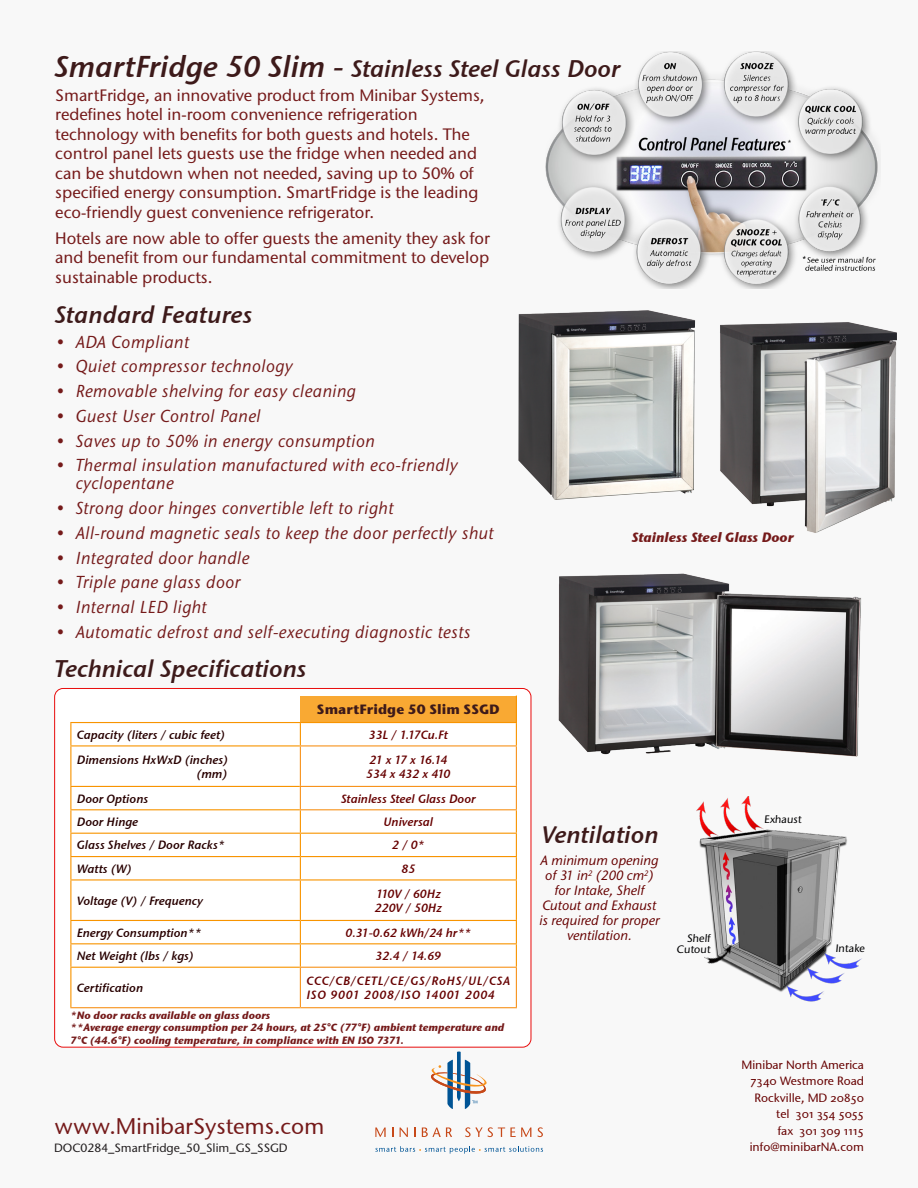
<style>
.page{position:relative;width:918px;height:1188px;background:#f8f8f8}
.page>*{position:absolute;margin:0;border:0;box-sizing:border-box;transform-origin:0 0}
.Untertitel{font:24px "Stone Sans Semi ITCTT Italic";color:#3d1a1a}
.t1{font:22.5px "Stone Sans OSITCTT Medium";color:#751a1a}
.text{font:italic 500 17.4px/18px "Stone Sans ITC";letter-spacing:.03em;color:#751a1a;scale:.95 1}
.text-2{font:500 16.5px/19.5px "Stone Sans ITC";color:#751a1a}
.t2{font:italic 500 13.5px/14.9px "Stone Sans ITC";color:#600;text-align:center}
.t3{font:italic 13.5px "Stone Sans ITCTT Bold";color:#751a1a}
.t4{font:700 13.5px "Stone Sans ITC";color:#3d1a1a}
.t5{font:12px "Stone Sans Semi ITCTT Italic";color:#280000}
.t6{font:12px "Stone Sans Semi ITCTT Italic";color:#600}
.text-3{font:12px "Stone Sans OSITCTT Medium";color:#600}
.t7{font:12px "Stone Sans Semi ITCTT Italic";letter-spacing:.06em;color:#600}
.Untertitel-2{font:500 12px "Stone Sans ITC";color:#231f20}
.t8{font:500 10.8px/10.8px "Stone Sans ITC";color:#000001;text-align:right}
.t9{font:italic 10.5px/12.6px "Stone Sans ITCTT Bold";color:#751a1a}
.s1{font-size:30px}
</style>
<div class="page">
<div style="left:55px;top:688px;width:476px;height:359px;background:#fff;border-radius:9px"></div>
<img style="left:720px;top:322px;width:177px;height:211px">
<img style="left:558px;top:573px;width:304px;height:184px">
<img style="left:518px;top:310px;width:177px;height:190px">
<img style="left:545px;top:51px;width:333px;height:238px">
<svg style="left:375px;top:1128px;width:11px;height:9px"></svg>
<svg style="left:400px;top:1128px;width:8px;height:9px"></svg>
<svg style="left:422px;top:1128px;width:30px;height:9px"></svg>
<svg style="left:465px;top:1127px;width:66px;height:10px"></svg>
<svg style="left:537px;top:1127px;width:6px;height:10px"></svg>
<svg style="left:375px;top:1146px;width:168px;height:8px"></svg>
<svg style="left:431px;top:1051px;width:56px;height:58px"></svg>
<div style="left:300px;top:696px;width:216px;height:27px;background:#f9a933"></div>
<svg style="left:300px;top:723px;width:1px;height:22px"></svg>
<hr style="left:70px;top:745px;width:230px;height:1px;background:#f89400">
<hr style="left:70px;top:786px;width:230px;height:1px;background:#f89400">
<hr style="left:70px;top:809px;width:230px;height:1px;background:#f89400">
<hr style="left:70px;top:833px;width:230px;height:1px;background:#f89400">
<hr style="left:300px;top:833px;width:217px;height:1px;background:#f89400">
<hr style="left:70px;top:856px;width:230px;height:1px;background:#f89400">
<hr style="left:300px;top:856px;width:217px;height:1px;background:#f89400">
<hr style="left:70px;top:879px;width:230px;height:2px;background:#f89400">
<hr style="left:300px;top:879px;width:217px;height:2px;background:#f89400">
<hr style="left:300px;top:881px;width:1px;height:39px;background:#f89400">
<hr style="left:516px;top:881px;width:1px;height:39px;background:#f89400">
<hr style="left:70px;top:920px;width:230px;height:1px;background:#f89400">
<hr style="left:300px;top:920px;width:217px;height:1px;background:#f89400">
<hr style="left:70px;top:943px;width:230px;height:1px;background:#f89400">
<hr style="left:300px;top:943px;width:217px;height:1px;background:#f89400">
<svg style="left:300px;top:921px;width:1px;height:46px"></svg>
<svg style="left:516px;top:921px;width:1px;height:46px"></svg>
<hr style="left:70px;top:967px;width:230px;height:1px;background:#f89400">
<hr style="left:70px;top:722px;width:230px;height:1px;background:#f89400">
<hr style="left:300px;top:722px;width:217px;height:1px;background:#f89400">
<svg style="left:516px;top:696px;width:1px;height:49px"></svg>
<hr style="left:300px;top:967px;width:217px;height:1px;background:#f7931d">
<hr style="left:300px;top:968px;width:1px;height:39px;background:#f7931d">
<hr style="left:516px;top:968px;width:1px;height:39px;background:#f7931d">
<hr style="left:70px;top:1007px;width:230px;height:1px;background:#f7931d">
<hr style="left:300px;top:1007px;width:217px;height:1px;background:#f7931d">
<svg style="left:70px;top:723px;width:1px;height:22px"></svg>
<hr style="left:70px;top:746px;width:1px;height:40px;background:#f89400">
<svg style="left:70px;top:787px;width:1px;height:92px"></svg>
<hr style="left:70px;top:881px;width:1px;height:39px;background:#f89400">
<svg style="left:70px;top:921px;width:1px;height:46px"></svg>
<hr style="left:70px;top:968px;width:1px;height:39px;background:#f89400">
<hr style="left:300px;top:745px;width:217px;height:1px;background:#f7931d">
<hr style="left:300px;top:746px;width:1px;height:40px;background:#f7931d">
<hr style="left:516px;top:746px;width:1px;height:40px;background:#f7931d">
<hr style="left:300px;top:786px;width:217px;height:1px;background:#f7931d">
<svg style="left:300px;top:787px;width:1px;height:92px"></svg>
<svg style="left:516px;top:787px;width:1px;height:92px"></svg>
<hr style="left:300px;top:809px;width:217px;height:1px;background:#f7931d">
<img style="left:696px;top:797px;width:166px;height:205px">
<div style="left:754px;top:804px;width:58px;height:30px;background:#fff;opacity:.8"></div>
<svg style="left:698px;top:934px;width:40px;height:45px"></svg>
<p class="Untertitel" style="left:55px;top:54px;width:567px"><span class="s1">SmartFridge 50 Slim -</span> Stainless Steel Glass Door</p>
<p class="text-2" style="left:55px;top:85px;width:431px">SmartFridge, an innovative product from Minibar Systems, redefines hotel in-room convenience refrigeration technology with benefits for both guests and hotels. The control panel lets guests use the fridge when needed and can be shutdown when not needed, saving up to 50% of specified energy consumption. SmartFridge is the leading eco-friendly guest convenience refrigerator.</p>
<p class="text-2" style="left:55px;top:228px;width:436px;text-align:justify">Hotels are now able to offer guests the amenity they ask for and benefit from our fundamental commitment to develop sustainable products.</p>
<p class="Untertitel" style="left:55px;top:300px;width:199px">Standard Features</p>
<p class="text" style="left:56px;top:332px;width:142px">• ADA Compliant</p>
<p class="text" style="left:56px;top:357px;width:251px">• Quiet compressor technology</p>
<p class="text" style="left:56px;top:382px;width:317px">• Removable shelving for easy cleaning</p>
<p class="text" style="left:56px;top:407px;width:217px">• Guest User Control Panel</p>
<p class="text" style="left:56px;top:431px;width:337px">• Saves up to 50% in energy consumption</p>
<p class="text" style="left:76px;top:456px;width:404px;text-indent:-20px">• Thermal insulation manufactured with eco-friendly cyclopentane</p>
<p class="text" style="left:56px;top:499px;width:357px">• Strong door hinges convertible left to right</p>
<p class="text" style="left:56px;top:524px;width:462px">• All-round magnetic seals to keep the door perfectly shut</p>
<p class="text" style="left:56px;top:548px;width:205px">• Integrated door handle</p>
<p class="text" style="left:56px;top:573px;width:196px">• Triple pane glass door</p>
<p class="text" style="left:56px;top:598px;width:160px">• Internal LED light</p>
<p class="text" style="left:56px;top:623px;width:438px">• Automatic defrost and self-executing diagnostic tests</p>
<p class="Untertitel" style="left:55px;top:654px;width:253px">Technical Specifications</p>
<p class="t4" style="left:317px;top:701px;width:184px">SmartFridge 50 Slim SSGD</p>
<p class="t5" style="left:77px;top:727px;width:150px">Capacity (liters / cubic feet)</p>
<p class="t6" style="left:369px;top:727px;width:81px">33L / 1.17Cu.Ft</p>
<p class="t5" style="left:77px;top:752px;width:153px">Dimensions HxWxD (inches)</p>
<p class="t5" style="left:196px;top:766px;width:33px">(mm)</p>
<p class="t6" style="left:370px;top:752px;width:79px">21 x 17 x 16.14</p>
<p class="t6" style="left:366px;top:766px;width:86px">534 x 432 x 410</p>
<p class="t3" style="left:632px;top:529px;width:163px">Stainless Steel Glass Door</p>
<p class="t5" style="left:77px;top:791px;width:73px">Door Options</p>
<p class="t6" style="left:341px;top:791px;width:136px">Stainless Steel Glass Door</p>
<p class="t5" style="left:77px;top:815px;width:63px">Door Hinge</p>
<p class="t6" style="left:384px;top:815px;width:51px">Universal</p>
<p class="t5" style="left:77px;top:838px;width:149px">Glass Shelves / Door Racks*</p>
<p class="t6" style="left:392px;top:838px;width:34px">2 / 0*</p>
<p class="t5" style="left:77px;top:861px;width:56px">Watts (W)</p>
<p class="t6" style="left:401px;top:861px;width:15px">85</p>
<p class="t5" style="left:77px;top:893px;width:128px">Voltage (V) / Frequency</p>
<p class="t6" style="left:376px;top:886px;width:66px">110V / 60Hz</p>
<p class="t6" style="left:375px;top:900px;width:68px">220V / 50Hz</p>
<p class="t5" style="left:77px;top:925px;width:126px">Energy Consumption**</p>
<p class="t6" style="left:346px;top:925px;width:127px">0.31-0.62 kWh/24 hr**</p>
<p class="t5" style="left:77px;top:949px;width:119px">Net Weight (lbs / kgs)</p>
<p class="t6" style="left:376px;top:949px;width:67px">32.4 / 14.69</p>
<p class="t5" style="left:77px;top:981px;width:68px">Certification</p>
<p class="t7" style="left:306px;top:973px;width:205px">CCC/CB/CETL/CE/GS/RoHS/UL/CSA</p>
<p class="t7" style="left:306px;top:988px;width:190px">ISO 9001 2008/ISO 14001 2004</p>
<p class="t9" style="left:70px;top:1009px;width:436px">*No door racks available on glass doors<br>**Average energy consumption per 24 hours, at 25°C (77°F) ambient temperature and</p>
<p class="t9" style="left:70px;top:1034px;width:335px">7°C (44.6°F) cooling temperature, in compliance with EN ISO 7371.</p>
<p class="Untertitel" style="left:541px;top:820px;width:118px">Ventilation</p>
<p class="t2" style="left:539px;top:853px;width:122px">A minimum opening of 31 in<sup>2</sup> (200 cm<sup>2</sup>) for Intake, Shelf<br>Cutout and Exhaust is required for proper ventilation.</p>
<p class="t8" style="left:676px;top:933px;width:37px">Shelf<br>Cutout</p>
<p class="t8" style="left:764px;top:813px;width:40px">Exhaust</p>
<p class="t8" style="left:835px;top:942px;width:32px">Intake</p>
<p class="t1" style="left:55px;top:1112px;width:271px">www.MinibarSystems.com</p>
<p class="Untertitel-2" style="left:54px;top:1140px;width:235px">DOC0284_SmartFridge_50_Slim_GS_SSGD</p>
<p class="text-3" style="left:741px;top:1057px;width:124px">Minibar North America</p>
<p class="text-3" style="left:751px;top:1074px;width:115px">7340 Westmore Road</p>
<p class="text-3" style="left:755px;top:1090px;width:111px">Rockville, MD 20850</p>
<p class="text-3" style="left:776px;top:1107px;width:89px">tel 301 354 5055</p>
<p class="text-3" style="left:778px;top:1123px;width:88px">fax 301 309 1115</p>
<p class="text-3" style="left:750px;top:1140px;width:116px">info@minibarNA.com</p>
</div>
